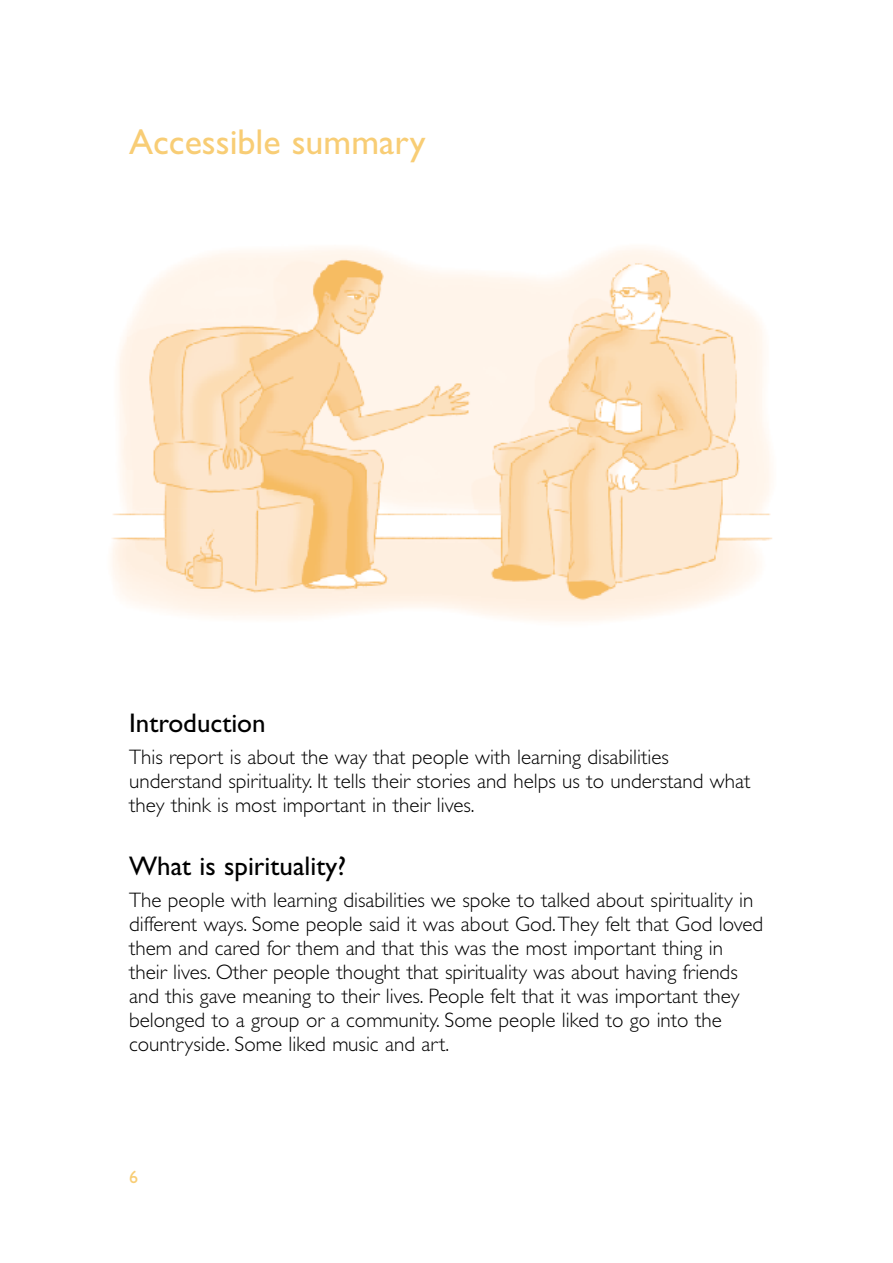
<style>
.page{position:relative;width:893px;height:1263px;background:#fff}
.page>*{position:absolute;margin:0;border:0;box-sizing:border-box;transform-origin:0 0}
.t1{font:36px "Gill Sans";color:#f8cd75}
.t2{font:27px "Gill Sans";color:#000}
.t3{font:300 21px/24px "Gill Sans";color:#000}
.t4{font:18px "Gill Sans";color:#f8cd75}
</style>
<div class="page">
<img style="left:112px;top:248px;width:661px;height:374px">
<h1 class="t1" style="left:129px;top:129px;width:298px">Accessible summary</h1>
<p class="t2" style="left:129px;top:714px;width:138px">Introduction</p>
<p class="t3" style="left:129px;top:748px;width:622px">This report is about the way that people with learning disabilities understand spirituality. It tells their stories and helps us to understand what they think is most important in their lives.</p>
<p class="t2" style="left:129px;top:856px;width:218px">What is spirituality?</p>
<p class="t3" style="left:129px;top:890px;width:635px">The people with learning disabilities we spoke to talked about spirituality in different ways. Some people said it was about God.They felt that God loved them and cared for them and that this was the most important thing in their lives. Other people thought that spirituality was about having friends and this gave meaning to their lives. People felt that it was important they belonged to a group or a community. Some people liked to go into the countryside. Some liked music and art.</p>
<p class="t4" style="left:129px;top:1171px;width:10px">6</p>
</div>
